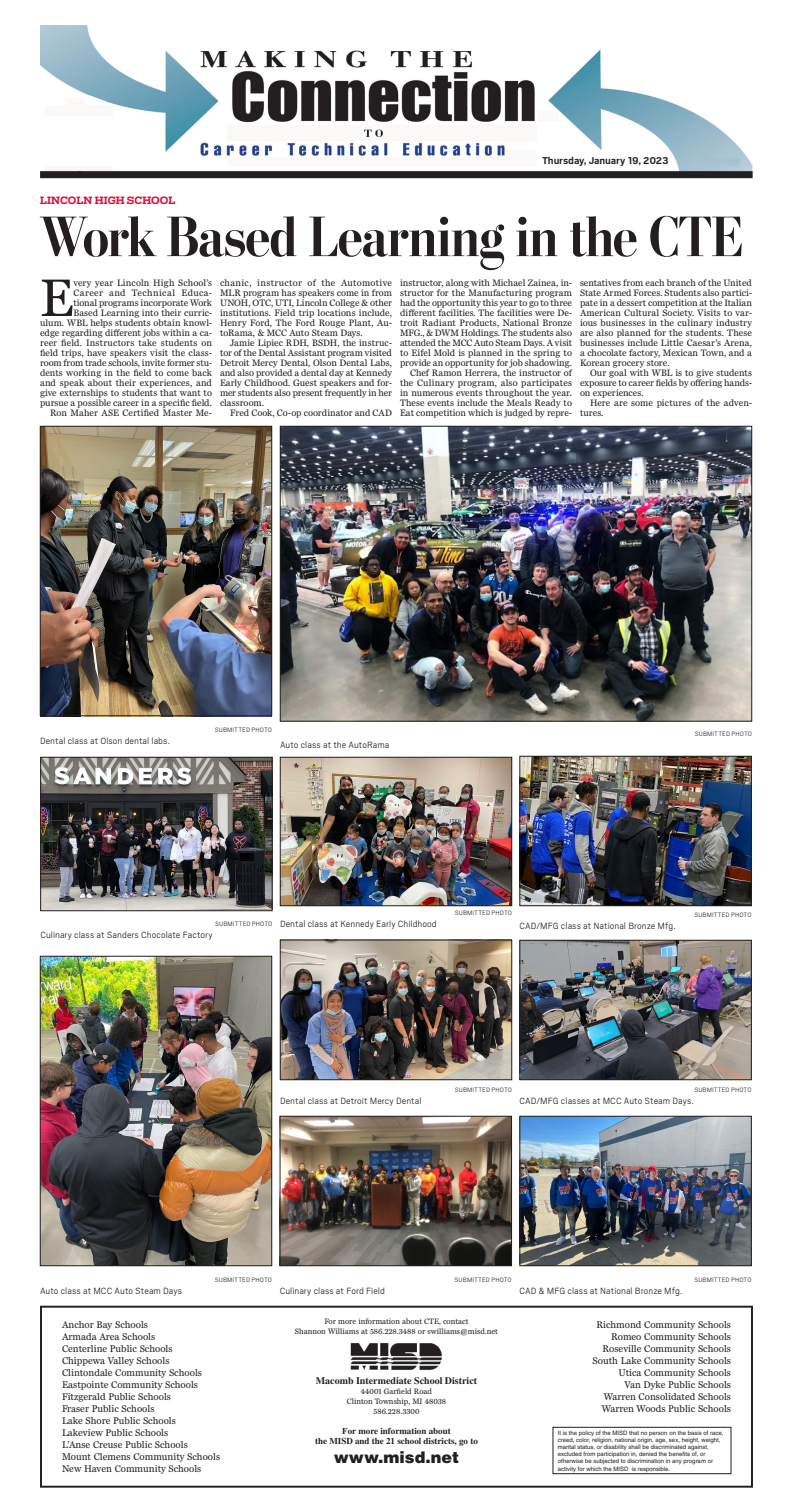
<style>
.page{position:relative;width:792px;height:1512px;background:#fff}
.page>*{position:absolute;margin:0;border:0;box-sizing:border-box;transform-origin:0 0}
.t1{font:700 57px "Stilson Display";letter-spacing:-.01em;color:#231f20}
.t2{font:54.4px "Miller Daily Two";color:#231f20}
.t3{font:900 16px "Helvetica";color:#231f20}
.t4{font:700 11px "Cub Scout";letter-spacing:-.015em;color:#231f20}
.t5{font:10px/12px "Miller Daily Two";color:#231f20}
.t6{font:300 10px "Cub Scout";color:#231f20}
.t7{font:700 10px "Times";color:#231f20}
.t8{font:700 10px "Receiver";color:#d81440}
.t9{font:9.6px/10px "Miller Daily Two";letter-spacing:.005em;color:#231f20;text-align:justify}
.t10{font:700 9px/10px "Times";color:#231f20;text-align:center}
.t11{font:8px/10px "Miller Daily Two";color:#231f20;text-align:center}
.t12{font:300 7px "Cub Scout";letter-spacing:.01em;color:#231f20}
.t13{font:6px/7.2px "Helvetica";color:#231f20}
.s1{font-size:7px}
</style>
<div class="page">
<img style="left:40px;top:26px;width:712px;height:153px">
<div style="left:539px;top:155px;width:125px;height:14px;background:#fff"></div>
<div style="left:40px;top:116px;width:112px;height:50px;background:#fff"></div>
<div style="left:40px;top:1306px;width:713px;height:182px;border:2px solid #231f20"></div>
<div style="left:553px;top:1427px;width:178px;height:47px;border:1px solid #231f20"></div>
<img style="left:350px;top:1343px;width:92px;height:27px">
<img style="left:282px;top:428px;width:468px;height:291px">
<div style="left:280px;top:426px;width:472px;height:295px;border:1px solid #231f20"></div>
<img style="left:282px;top:942px;width:228px;height:136px">
<div style="left:280px;top:940px;width:232px;height:140px;border:1px solid #231f20"></div>
<img style="left:42px;top:958px;width:228px;height:306px">
<div style="left:40px;top:956px;width:232px;height:310px;border:1px solid #231f20"></div>
<img style="left:522px;top:758px;width:228px;height:146px">
<div style="left:520px;top:756px;width:232px;height:150px;border:1px solid #231f20"></div>
<img style="left:522px;top:1118px;width:228px;height:146px">
<div style="left:520px;top:1116px;width:232px;height:150px;border:1px solid #231f20"></div>
<img style="left:282px;top:1118px;width:228px;height:146px">
<div style="left:280px;top:1116px;width:232px;height:150px;border:1px solid #231f20"></div>
<img style="left:282px;top:759px;width:228px;height:145px">
<div style="left:280px;top:757px;width:232px;height:149px;border:1px solid #231f20"></div>
<img style="left:42px;top:759px;width:228px;height:150px">
<div style="left:40px;top:757px;width:232px;height:154px;border:1px solid #231f20"></div>
<img style="left:522px;top:942px;width:228px;height:136px">
<div style="left:520px;top:940px;width:232px;height:140px;border:1px solid #231f20"></div>
<img style="left:42px;top:428px;width:228px;height:286px">
<div style="left:40px;top:426px;width:232px;height:290px;border:1px solid #231f20"></div>
<p class="t4" style="left:542px;top:154px;width:128px">Thursday, January 19, 2023</p>
<p class="t8" style="left:40px;top:194px;width:137px">LINCOLN HIGH SCHOOL</p>
<h1 class="t1" style="left:40px;top:204px;width:704px">Work Based Learning in the CTE</h1>
<p class="t9" style="left:40px;top:278px;width:174px;text-align:right">very year Lincoln High School’s<br>Career and Technical Educa-<br>tional programs incorporate Work<br>Based Learning into their curric-<br>ulum. WBL helps students obtain knowl&shy;edge regarding different jobs within a ca&shy;reer field. Instructors take students on field trips, have speakers visit the class&shy;room from trade schools, invite former stu&shy;dents working in the field to come back and speak about their experiences, and give externships to students that want to pursue a possible career in a specific field.<br>Ron Maher ASE Certified Master Me-</p>
<p class="t9" style="left:220px;top:278px;width:174px">chanic, instructor of the Automotive MLR program has speakers come in from UNOH, OTC, UTI, Lincoln College &amp; other institutions. Field trip locations include, Henry Ford, The Ford Rouge Plant, Au&shy;toRama, &amp; MCC Auto Steam Days.</p>
<p class="t9" style="left:400px;top:278px;width:174px;text-align:right">instructor, along with Michael Zainea, in&shy;structor for the Manufacturing program had the opportunity this year to go to three different facilities. The facilities were De&shy;troit Radiant Products, National Bronze MFG., &amp; DWM Holdings. The students also attended the MCC Auto Steam Days. A visit to Eifel Mold is planned in the spring to provide an opportunity for job shadowing.<br>Chef Ramon Herrera, the instructor of the Culinary program, also participates in numerous events throughout the year.<br>These events include the Meals Ready to Eat competition which is judged by repre-</p>
<p class="t9" style="left:580px;top:278px;width:174px">sentatives from each branch of the United State Armed Forces. Students also partici&shy;pate in a dessert competition at the Italian American Cultural Society. Visits to var&shy;ious businesses in the culinary industry are also planned for the students. These businesses include Little Caesar’s Arena, a chocolate factory, Mexican Town, and a Korean grocery store.</p>
<h2 class="t2" style="left:40px;top:268px;width:35px">E</h2>
<p class="t9" style="left:220px;top:338px;width:174px;text-indent:10px">Jamie Lipiec RDH, BSDH, the instruc&shy;tor of the Dental Assistant program visited Detroit Mercy Dental, Olson Dental Labs, and also provided a dental day at Kennedy Early Childhood. Guest speakers and for&shy;mer students also present frequently in her classroom.</p>
<p class="t9" style="left:230px;top:408px;width:164px">Fred Cook, Co-op coordinator and CAD</p>
<p class="t9" style="left:580px;top:368px;width:173px;text-indent:10px">Our goal with WBL is to give students exposure to career fields by offering hands&shy;on experiences.</p>
<p class="t9" style="left:580px;top:398px;width:173px;text-indent:10px">Here are some pictures of the adven&shy;tures.</p>
<p class="t6" style="left:40px;top:735px;width:131px">Dental class at Olson dental labs.</p>
<p class="t12" style="left:215px;top:725px;width:59px">SUBMITTED PHOTO</p>
<p class="t6" style="left:280px;top:739px;width:111px">Auto class at the AutoRama</p>
<p class="t12" style="left:695px;top:729px;width:59px">SUBMITTED PHOTO</p>
<p class="t6" style="left:215px;top:919px;width:223px"><span class="s1">SUBMITTED PHOTO</span> Dental class at Kennedy Early Childhood</p>
<p class="t6" style="left:40px;top:929px;width:174px">Culinary class at Sanders Chocolate Factory</p>
<p class="t12" style="left:455px;top:909px;width:59px">SUBMITTED PHOTO</p>
<p class="t6" style="left:520px;top:920px;width:158px">CAD/MFG class at National Bronze Mfg.</p>
<p class="t12" style="left:694px;top:910px;width:59px">SUBMITTED PHOTO</p>
<p class="t6" style="left:280px;top:1095px;width:143px">Dental class at Detroit Mercy Dental</p>
<p class="t12" style="left:455px;top:1085px;width:59px">SUBMITTED PHOTO</p>
<p class="t12" style="left:694px;top:1085px;width:59px">SUBMITTED PHOTO</p>
<p class="t6" style="left:520px;top:1095px;width:176px">CAD/MFG classes at MCC Auto Steam Days.</p>
<p class="t6" style="left:40px;top:1285px;width:144px">Auto class at MCC Auto Steam Days</p>
<p class="t12" style="left:215px;top:1275px;width:59px">SUBMITTED PHOTO</p>
<p class="t6" style="left:280px;top:1285px;width:107px">Culinary class at Ford Field</p>
<p class="t12" style="left:455px;top:1275px;width:59px">SUBMITTED PHOTO</p>
<p class="t6" style="left:520px;top:1285px;width:164px">CAD &amp; MFG class at National Bronze Mfg.</p>
<p class="t12" style="left:694px;top:1275px;width:59px">SUBMITTED PHOTO</p>
<p class="t11" style="left:295px;top:1317px;width:205px">For more information about CTE, contact<br>Shannon Williams at 586.228.3488 or swilliams@misd.net</p>
<p class="t5" style="left:62px;top:1318px;width:160px">Anchor Bay Schools<br>Armada Area Schools<br>Centerline Public Schools<br>Chippewa Valley Schools<br>Clintondale Community Schools<br>Eastpointe Community Schools<br>Fitzgerald Public Schools<br>Fraser Public Schools<br>Lake Shore Public Schools<br>Lakeview Public Schools<br>L’Anse Creuse Public Schools<br>Mount Clemens Community Schools<br>New Haven Community Schools</p>
<p class="t5" style="left:593px;top:1318px;width:140px;text-align:right">Richmond Community Schools<br>Romeo Community Schools<br>Roseville Community Schools<br>South Lake Community Schools<br>Utica Community Schools<br>Van Dyke Public Schools<br>Warren Consolidated Schools<br>Warren Woods Public Schools</p>
<p class="t7" style="left:316px;top:1375px;width:163px">Macomb Intermediate School District</p>
<p class="t11" style="left:347px;top:1386px;width:101px">44001 Garfield Road<br>Clinton Township, MI 48038<br>586.228.3300</p>
<p class="t10" style="left:315px;top:1426px;width:164px">For more information about<br>the MISD and the 21 school districts, go to</p>
<h3 class="t3" style="left:334px;top:1447px;width:127px">www.misd.net</h3>
<p class="t13" style="left:558px;top:1429px;width:167px">It is the policy of the MISD that no person on the basis of race, creed, color, religion, national origin, age, sex, height, weight, marital status, or disability shall be discriminated against, excluded from participation in, denied the benefits of, or otherwise be subjected to discrimination in any program or activity for which the MISD is responsible.</p>
</div>
